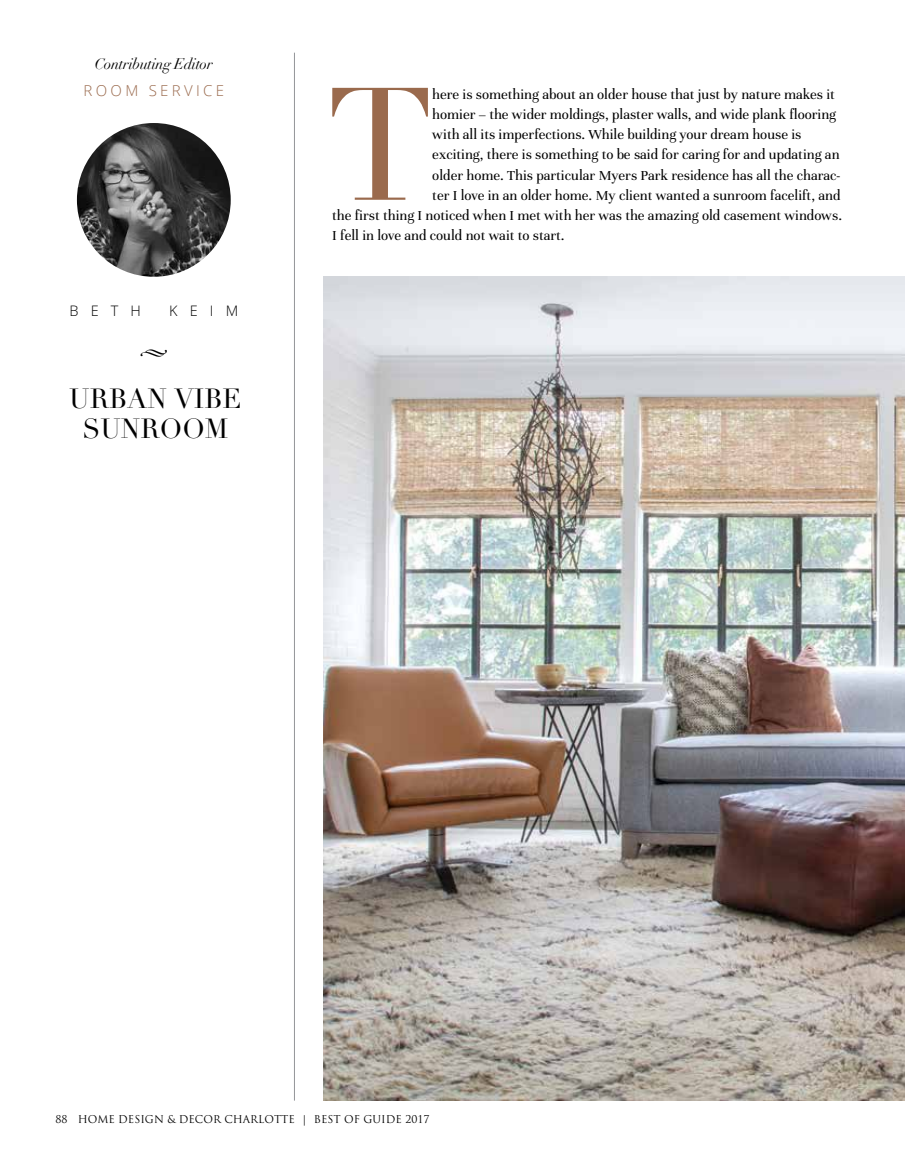
<style>
.page{position:relative;width:905px;height:1168px;background:#fff}
.page>*{position:absolute;margin:0;border:0;box-sizing:border-box;transform-origin:0 0}
.t1{font:157.2px "Didot";color:#9a6a4d}
.t2{font:27px/30px "Didot";color:#000}
.t3{font:15px "Unna";color:#000}
.t4{font:italic 15px "Didot";letter-spacing:-.02em;color:#000}
.t5{font:300 15px "Open Sans";letter-spacing:.22em;color:#9a6a4d}
.t6{font:300 14.55px "Open Sans";letter-spacing:.84em;color:#000}
.t7{font:10.5px "Trajan Pro";color:#000}
</style>
<div class="page">
<hr style="left:294px;top:53px;width:1px;height:1047px;background:#939598">
<img style="left:77px;top:123px;width:154px;height:154px;border-radius:77px">
<img style="left:323px;top:277px;width:581px;height:823px">
<p class="t4" style="left:95px;top:54px;width:120px">Contributing Editor</p>
<p class="t5" style="left:84px;top:80px;width:142px">ROOM SER VICE</p>
<h1 class="t1" style="left:326px;top:51px;width:109px">T</h1>
<p class="t3" style="left:432px;top:85px;width:404px">here is something about an older house that just by nature makes it</p>
<p class="t3" style="left:432px;top:106px;width:405px">homier – the wider moldings, plaster walls, and wide plank flooring</p>
<p class="t3" style="left:432px;top:126px;width:370px">with all its imperfections. While building your dream house is</p>
<p class="t3" style="left:432px;top:146px;width:409px">exciting, there is something to be said for caring for and updating an</p>
<p class="t3" style="left:432px;top:166px;width:409px">older home. This particular Myers Park residence has all the charac-</p>
<p class="t3" style="left:432px;top:187px;width:409px">ter I love in an older home. My client wanted a sunroom facelift, and</p>
<p class="t3" style="left:332px;top:207px;width:511px">the first thing I noticed when I met with her was the amazing old casement windows.</p>
<p class="t3" style="left:332px;top:227px;width:234px">I fell in love and could not wait to start.</p>
<p class="t6" style="left:69px;top:300px;width:73px">BETH</p>
<p class="t6" style="left:169px;top:300px;width:71px">KEIM</p>
<h2 class="t2" style="left:82px;top:384px;width:158px;text-indent:-13px">URBAN VIBE<br>SUNROOM</h2>
<p class="t7" style="left:56px;top:1113px;width:375px">88 HOME DESIGN &amp; DECOR CHARLOTTE | BEST OF GUIDE 2017</p>
</div>
